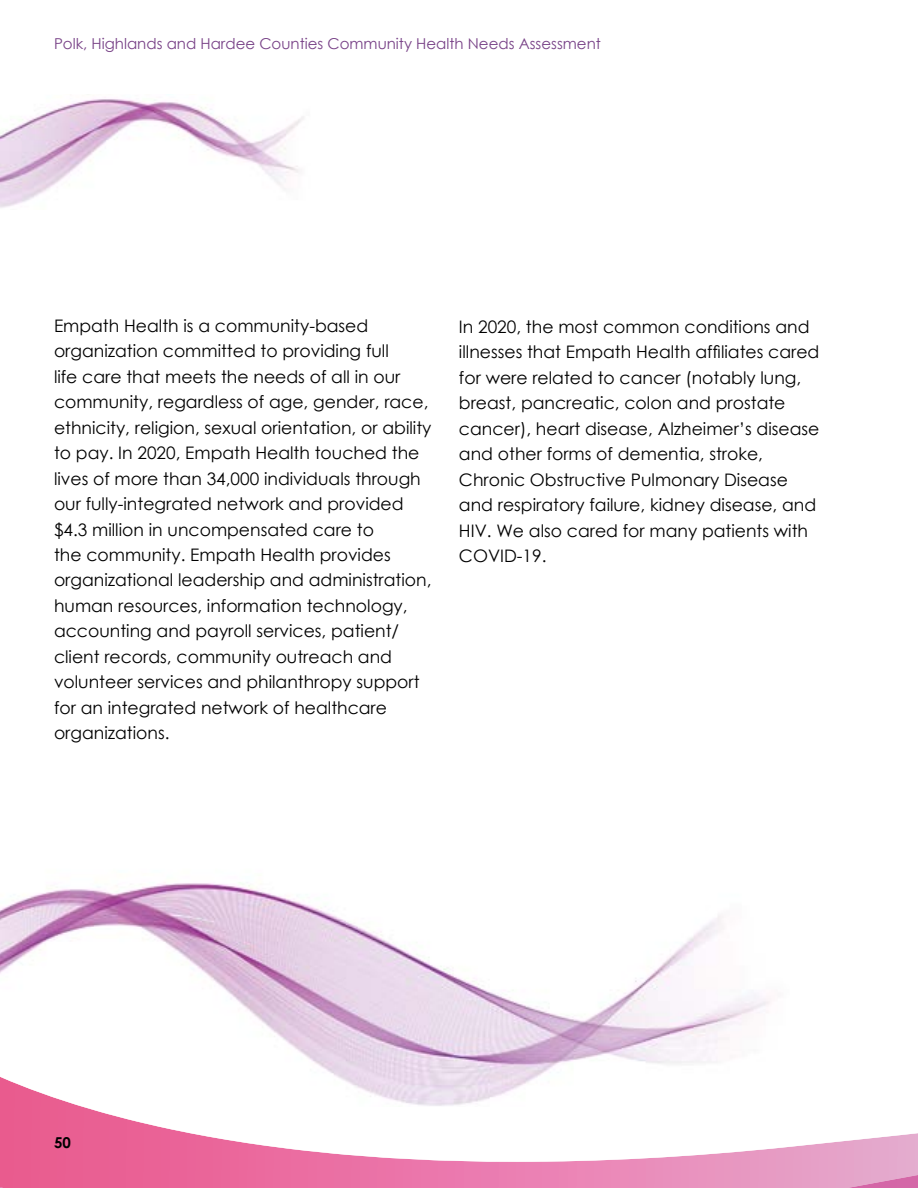
<style>
.page{position:relative;width:918px;height:1188px;background:#fff}
.page>*{position:absolute;margin:0;border:0;box-sizing:border-box;transform-origin:0 0}
.t1{font:17.25px/25.5px "Century Gothic";color:#000}
.t2{font:15px "Century Gothic";color:#784287}
.t3{font:700 15px "Century Gothic";color:#000}
</style>
<div class="page">
<svg style="left:0;top:1107px;width:174px;height:81px;background:#ea6b9a"></svg>
<svg style="left:174px;top:1130px;width:744px;height:58px"></svg>
<img style="left:0;top:97px;width:304px;height:111px">
<img style="left:0;top:882px;width:770px;height:225px">
<p class="t2" style="left:54px;top:33px;width:548px">Polk, Highlands and Hardee Counties Community Health Needs Assessment</p>
<p class="t1" style="left:54px;top:312px;width:379px">Empath Health is a community-based organization committed to providing full<br>life care that meets the needs of all in our community, regardless of age, gender, race, ethnicity, religion, sexual orientation, or ability to pay. In 2020, Empath Health touched the lives of more than 34,000 individuals through our fully-integrated network and provided $4.3 million in uncompensated care to<br>the community. Empath Health provides organizational leadership and administration, human resources, information technology, accounting and payroll services, patient/ client records, community outreach and volunteer services and philanthropy support for an integrated network of healthcare organizations.</p>
<p class="t1" style="left:459px;top:313px;width:362px">In 2020, the most common conditions and illnesses that Empath Health affiliates cared for were related to cancer (notably lung, breast, pancreatic, colon and prostate cancer), heart disease, Alzheimer’s disease and other forms of dementia, stroke, Chronic Obstructive Pulmonary Disease and respiratory failure, kidney disease, and HIV. We also cared for many patients with COVID-19.</p>
<p class="t3" style="left:54px;top:1131px;width:18px">50</p>
</div>
